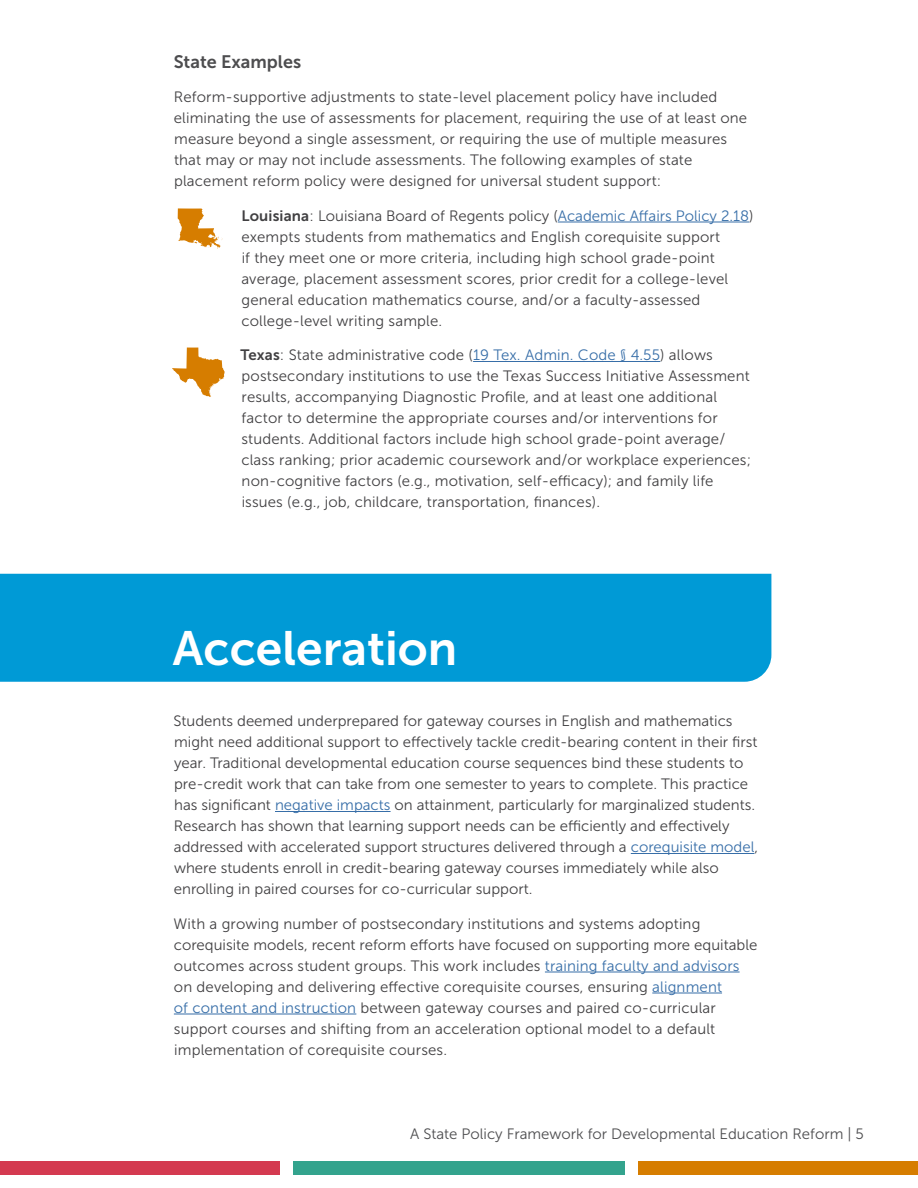
<style>
.page{position:relative;width:918px;height:1188px;background:#fff}
.page>*{position:absolute;margin:0;border:0;box-sizing:border-box;transform-origin:0 0}
.t1{font:48px "Museo Sans 700";color:#fff}
.t2{font:18px "Museo Sans 700";color:#4d4d4f}
.t3{font:15px/21px "Museo Sans 300";letter-spacing:.01em;color:#414042}
.t4{font:15px "Museo Sans 300";color:#4d4d4f}
.s1{font-family:"Museo Sans 700"}
.s2{color:#376ea8}
</style>
<div class="page">
<div style="left:293px;top:1161px;width:332px;height:13px;background:#33a38d"></div>
<div style="left:0;top:1161px;width:280px;height:13px;background:#d43a50"></div>
<div style="left:638px;top:1161px;width:280px;height:13px;background:#d67d00"></div>
<div style="left:0;top:574px;width:771px;height:108px;background:#009ad6"></div>
<hr style="left:558px;top:222px;width:191px;height:1px;background:#376ea8">
<hr style="left:473px;top:361px;width:187px;height:1px;background:#376ea8">
<hr style="left:275px;top:811px;width:116px;height:1px;background:#376ea8">
<hr style="left:631px;top:853px;width:123px;height:1px;background:#376ea8">
<hr style="left:545px;top:972px;width:195px;height:1px;background:#376ea8">
<hr style="left:652px;top:993px;width:70px;height:1px;background:#376ea8">
<hr style="left:174px;top:1014px;width:182px;height:1px;background:#376ea8">
<svg style="left:178px;top:208px;width:44px;height:41px"></svg>
<svg style="left:172px;top:348px;width:53px;height:49px"></svg>
<p class="t2" style="left:174px;top:51px;width:129px">State Examples</p>
<p class="t3" style="left:174px;top:86px;width:575px">Reform-supportive adjustments to state-level placement policy have included eliminating the use of assessments for placement, requiring the use of at least one measure beyond a single assessment, or requiring the use of multiple measures that may or may not include assessments. The following examples of state placement reform policy were designed for universal student support:</p>
<p class="t3" style="left:241px;top:205px;width:514px"><span class="s1">Louisiana</span>: Louisiana Board of Regents policy (<span class="s2">Academic Affairs Policy 2.18</span>) exempts students from mathematics and English corequisite support<br>if they meet one or more criteria, including high school grade-point average, placement assessment scores, prior credit for a college-level general education mathematics course, and/or a faculty-assessed college-level writing sample.</p>
<p class="t3" style="left:240px;top:344px;width:512px"><span class="s1">Texas</span>: State administrative code (<span class="s2">19 Tex. Admin. Code § 4.55</span>) allows postsecondary institutions to use the Texas Success Initiative Assessment results, accompanying Diagnostic Profile, and at least one additional factor to determine the appropriate courses and/or interventions for students. Additional factors include high school grade-point average/ class ranking; prior academic coursework and/or workplace experiences; non-cognitive factors (e.g., motivation, self-efficacy); and family life issues (e.g., job, childcare, transportation, finances).</p>
<h1 class="t1" style="left:173px;top:621px;width:286px">Acceleration</h1>
<p class="t3" style="left:174px;top:710px;width:586px">Students deemed underprepared for gateway courses in English and mathematics might need additional support to effectively tackle credit-bearing content in their first year. Traditional developmental education course sequences bind these students to pre-credit work that can take from one semester to years to complete. This practice has significant <span class="s2">negative impacts</span> on attainment, particularly for marginalized students.<br>Research has shown that learning support needs can be efficiently and effectively addressed with accelerated support structures delivered through a <span class="s2">corequisite model</span>, where students enroll in credit-bearing gateway courses immediately while also enrolling in paired courses for co-curricular support.</p>
<p class="t3" style="left:174px;top:913px;width:585px">With a growing number of postsecondary institutions and systems adopting corequisite models, recent reform efforts have focused on supporting more equitable outcomes across student groups. This work includes <span class="s2">training faculty and advisors </span>on developing and delivering effective corequisite courses, ensuring <span class="s2">alignment<br>of content and instruction</span> between gateway courses and paired co-curricular support courses and shifting from an acceleration optional model to a default implementation of corequisite courses.</p>
<p class="t4" style="left:410px;top:1125px;width:455px">A State Policy Framework for Developmental Education Reform | 5</p>
</div>
